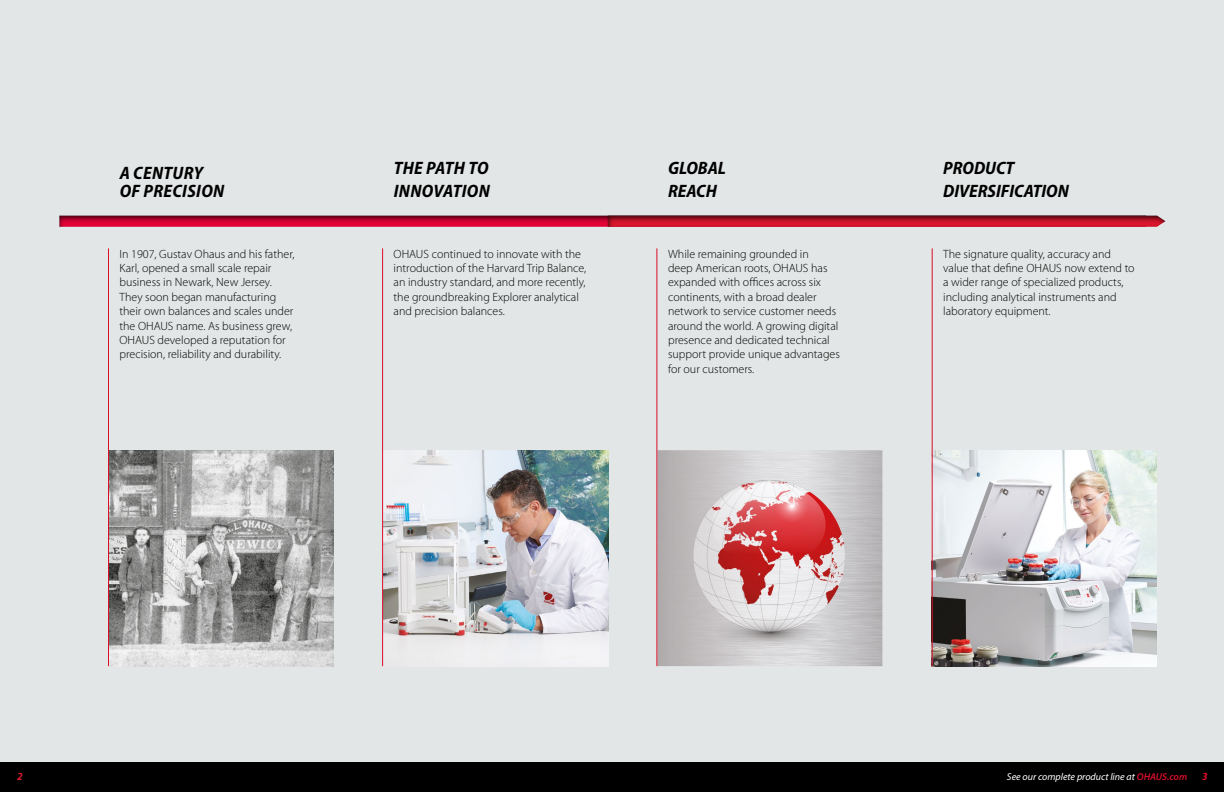
<style>
.page{position:relative;width:1224px;height:792px;background:#e3e6e6}
.page>*{position:absolute;margin:0;border:0;box-sizing:border-box;transform-origin:0 0}
.t1{font:italic 700 semi-condensed 18px/23.7px "Myriad Pro";letter-spacing:.02em;color:#000}
.t2{font:italic 700 semi-condensed 18px/23.7px "Myriad Pro";color:#000}
.t3{font:300 12px/14.4px "Myriad Pro";color:#000}
.t4{font:italic 700 semi-condensed 11px "Myriad Pro";color:#d7182b}
.t5{font:italic 700 semi-condensed 11px "Myriad Pro";color:#da0e29}
.t6{font:italic 10px "Myriad Pro";color:#fff}
.s1{font-weight:600;color:#da0e29}
</style>
<div class="page">
<div style="left:51px;top:208px;width:1113px;height:19px;background:#000;opacity:.75"></div>
<img style="left:109px;top:450px;width:225px;height:216px">
<img style="left:657px;top:450px;width:225px;height:216px">
<img style="left:933px;top:450px;width:224px;height:216px">
<img style="left:383px;top:450px;width:225px;height:216px">
<svg style="left:59px;top:216px;width:540px;height:11px;background:#be0532"></svg>
<div style="left:599px;top:208px;width:576px;height:19px;background:#000;opacity:.75"></div>
<hr style="left:108px;top:248px;width:1px;height:418px;background:#da0e29">
<hr style="left:382px;top:248px;width:1px;height:418px;background:#da0e29">
<hr style="left:656px;top:248px;width:1px;height:418px;background:#da0e29">
<hr style="left:932px;top:248px;width:1px;height:418px;background:#da0e29">
<div style="left:0;top:763px;width:1224px;height:29px;background:#000"></div>
<h1 class="t1" style="left:120px;top:164px;width:106px;line-height:18px">A CENTURY<br>OF PRECISION</h1>
<p class="t3" style="left:120px;top:247px;width:176px">In 1907, Gustav Ohaus and his father, Karl, opened a small scale repair business in Newark, New Jersey.<br>They soon began manufacturing their own balances and scales under the OHAUS name. As business grew, OHAUS developed a reputation for precision, reliability and durability.</p>
<h1 class="t1" style="left:394px;top:155px;width:98px">THE PATH TO<br>INNOVATION</h1>
<p class="t3" style="left:394px;top:247px;width:194px">OHAUS continued to innovate with the introduction of the Harvard Trip Balance, an industry standard, and more recently, the groundbreaking Explorer analytical and precision balances.</p>
<h1 class="t2" style="left:668px;top:155px;width:59px">GLOBAL<br>REACH</h1>
<p class="t3" style="left:668px;top:247px;width:173px">While remaining grounded in<br>deep American roots, OHAUS has expanded with offices across six continents, with a broad dealer network to service customer needs around the world. A growing digital presence and dedicated technical support provide unique advantages for our customers.</p>
<h1 class="t2" style="left:943px;top:155px;width:127px">PRODUCT<br>DIVERSIFICATION</h1>
<p class="t3" style="left:943px;top:247px;width:193px">The signature quality, accuracy and value that define OHAUS now extend to a wider range of specialized products, including analytical instruments and laboratory equipment.</p>
<p class="t4" style="left:17px;top:769px;width:7px">2</p>
<p class="t6" style="left:1007px;top:771px;width:182px">See our complete product line at <span class="s1">OHAUS.com</span></p>
<p class="t5" style="left:1202px;top:770px;width:7px">3</p>
</div>
